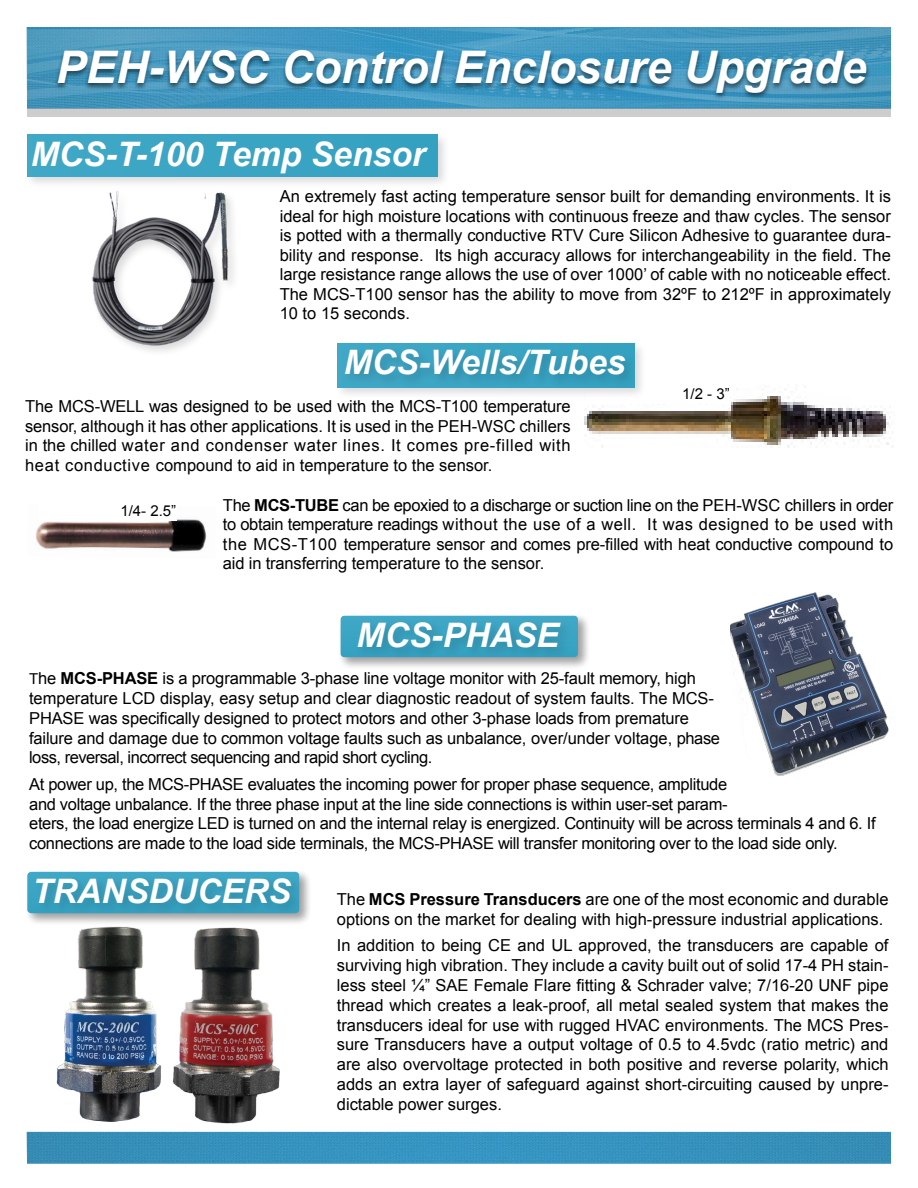
<style>
.page{position:relative;width:918px;height:1188px;background:#fff}
.page>*{position:absolute;margin:0;border:0;box-sizing:border-box;transform-origin:0 0}
.t1{font:italic 700 45px "Arial";color:#fff}
.t2{font:italic 700 33.75px "Arial";color:#fff}
.t3{font:16.5px/19.8px "Arial";letter-spacing:-.01em;color:#000;text-align:justify}
.t4{font:15px "Arial";color:#000}
.s1{font-weight:700}
.s2{font-size:15px}
</style>
<div class="page">
<div style="left:27px;top:109px;width:864px;height:8px;background:#cdcdcd"></div>
<svg style="left:27px;top:27px;width:864px;height:82px;background:#4598bf"></svg>
<img style="left:27px;top:1132px;width:864px;height:32px">
<div style="left:54px;top:49px;width:817px;height:51px;background:#000;opacity:.52"></div>
<img style="left:92px;top:191px;width:142px;height:159px">
<img style="left:584px;top:396px;width:311px;height:52px">
<div style="left:585px;top:384px;width:145px;height:20px;background:#fff"></div>
<img style="left:36px;top:519px;width:171px;height:33px">
<div style="left:39px;top:500px;width:137px;height:21px;background:#fff"></div>
<div style="left:24px;top:131px;width:427px;height:59px;background:#000;opacity:.15"></div>
<div style="left:27px;top:135px;width:410px;height:42px;background:#3ba4c4"></div>
<div style="left:334px;top:340px;width:313px;height:60px;background:#000;opacity:.15"></div>
<div style="left:337px;top:343px;width:297px;height:44px;background:#3ca5c5"></div>
<div style="left:342px;top:346px;width:296px;height:42px;background:#389ebc"></div>
<img style="left:730px;top:592px;width:159px;height:184px">
<div style="left:337px;top:612px;width:254px;height:58px;background:#000;opacity:.15"></div>
<svg style="left:341px;top:616px;width:237px;height:41px"></svg>
<div style="left:356px;top:619px;width:217px;height:42px;background:#000;opacity:.15"></div>
<div style="left:24px;top:869px;width:288px;height:57px;background:#000;opacity:.15"></div>
<svg style="left:27px;top:872px;width:272px;height:41px"></svg>
<div style="left:34px;top:875px;width:270px;height:42px;background:#000;opacity:.15"></div>
<img style="left:55px;top:922px;width:233px;height:228px">
<h1 class="t1" style="left:56px;top:37px;width:812px">PEH-WSC Control Enclosure Upgrade</h1>
<h2 class="t2" style="left:31px;top:132px;width:396px">MCS-T-100 Temp Sensor</h2>
<p class="t3" style="left:280px;top:187px;width:613px">An extremely fast acting temperature sensor built for demanding environments. It is ideal for high moisture locations with continuous freeze and thaw cycles. The sensor is potted with a thermally conductive RTV Cure Silicon Adhesive to guarantee dura&shy;bility and response. Its high accuracy allows for interchangeability in the field. The large resistance range allows the use of over 1000’ of cable with no noticeable effect.<br>The MCS-T100 sensor has the ability to move from 32ºF to 212ºF in approximately 10 to 15 seconds.</p>
<h2 class="t2" style="left:344px;top:340px;width:283px">MCS-Wells/Tubes</h2>
<p class="t4" style="left:682px;top:384px;width:49px">1/2 - 3”</p>
<p class="t3" style="left:25px;top:397px;width:547px">The MCS-WELL was designed to be used with the MCS-T100 temperature sensor, although it has other applications. It is used in the PEH-WSC chillers in the chilled water and condenser water lines. It comes pre-filled with heat conductive compound to aid in temperature to the sensor.</p>
<p class="t3" style="left:223px;top:495px;width:672px">The <span class="s1">MCS-TUBE</span> can be epoxied to a discharge or suction line on the PEH-WSC chillers in order to obtain temperature readings without the use of a well. It was designed to be used with the MCS-T100 temperature sensor and comes pre-filled with heat conductive compound to aid in transferring temperature to the sensor.</p>
<p class="t4" style="left:120px;top:501px;width:57px">1/4- 2.5”</p>
<h2 class="t2" style="left:357px;top:613px;width:204px">MCS-PHASE</h2>
<p class="t3" style="left:29px;top:669px;width:692px;text-align:left"><span class="s2">T</span>he <span class="s1">MCS-PHASE</span> is a programmable 3-phase line voltage monitor with 25-fault memory, high temperature LCD display, easy setup and clear diagnostic readout of system faults. The MCS-PHASE was specifically designed to protect motors and other 3-phase loads from premature failure and damage due to common voltage faults such as unbalance, over/under voltage, phase loss, reversal, incorrect sequencing and rapid short cycling.</p>
<p class="t3" style="left:29px;top:774px;width:848px;text-align:left">At power up, the MCS-PHASE evaluates the incoming power for proper phase sequence, amplitude<br>and voltage unbalance. If the three phase input at the line side connections is within user-set param-<br>eters, the load energize LED is turned on and the internal relay is energized. Continuity will be across terminals 4 and 6. If connections are made to the load side terminals, the MCS-PHASE will transfer monitoring over to the load side only.</p>
<h2 class="t2" style="left:32px;top:869px;width:260px">TRANSDUCERS</h2>
<p class="t3" style="left:337px;top:890px;width:553px">The <span class="s1">MCS Pressure Transducers</span> are one of the most economic and durable options on the market for dealing with high-pressure industrial applications.</p>
<p class="t3" style="left:337px;top:936px;width:553px">In addition to being CE and UL approved, the transducers are capable of surviving high vibration. They include a cavity built out of solid 17-4 PH stain&shy;less steel ¼” SAE Female Flare fitting &amp; Schrader valve; 7/16-20 UNF pipe thread which creates a leak-proof, all metal sealed system that makes the transducers ideal for use with rugged HVAC environments. The MCS Pres&shy;sure Transducers have a output voltage of 0.5 to 4.5vdc (ratio metric) and are also overvoltage protected in both positive and reverse polarity, which adds an extra layer of safeguard against short-circuiting caused by unpre&shy;dictable power surges.</p>
</div>
